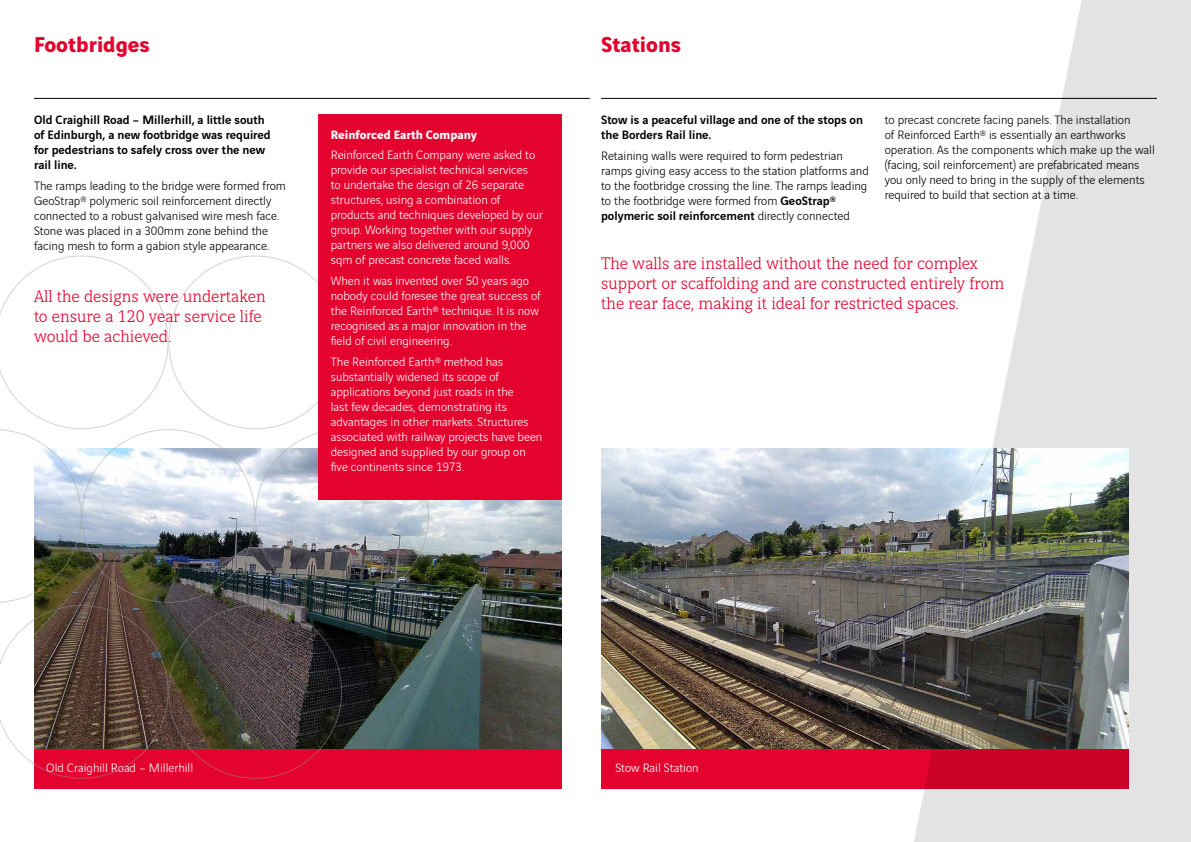
<style>
.page{position:relative;width:1191px;height:842px;background:#fff}
.page>*{position:absolute;margin:0;border:0;box-sizing:border-box;transform-origin:0 0}
.t1{font:700 23px "Vinci Sans";color:#e4032e}
.t2{font:300 18px/20px "Vinci Serif";color:#e4032e}
.t3{font:300 13px/15px "Vinci Sans";color:#fff}
.t4{font:300 13px/15px "Vinci Sans";color:#000}
.t5{font:500 13px/15px "Vinci Sans";color:#000}
.t6{font:700 13px "Vinci Sans";color:#fff}
.s1{font-weight:500}
</style>
<div class="page">
<img style="left:168px;top:449px;width:393px;height:300px">
<div style="left:34px;top:749px;width:527px;height:39px;background:#e4032e"></div>
<div style="left:601px;top:749px;width:527px;height:39px;background:#e4032e"></div>
<svg style="left:912px;top:0;width:279px;height:842px;fill:#e3e3e3"></svg>
<img style="left:601px;top:449px;width:527px;height:300px">
<hr style="left:34px;top:98px;width:556px;height:1px;background:#000">
<hr style="left:601px;top:98px;width:556px;height:1px;background:#000">
<svg style="left:0;top:256px;width:168px;height:523px"></svg>
<div style="left:317px;top:114px;width:244px;height:385px;background:#e4032e"></div>
<h1 class="t1" style="left:34px;top:26px;width:117px">Footbridges</h1>
<h1 class="t1" style="left:601px;top:26px;width:81px">Stations</h1>
<p class="t5" style="left:34px;top:111px;width:238px">Old Craighill Road – Millerhill, a little south of Edinburgh, a new footbridge was required for pedestrians to safely cross over the new rail line.</p>
<p class="t4" style="left:34px;top:177px;width:253px">The ramps leading to the bridge were formed from GeoStrap® polymeric soil reinforcement directly connected to a robust galvanised wire mesh face.<br>Stone was placed in a 300mm zone behind the facing mesh to form a gabion style appearance.</p>
<h2 class="t2" style="left:34px;top:285px;width:233px">All the designs were undertaken to ensure a 120 year service life would be achieved.</h2>
<p class="t6" style="left:331px;top:124px;width:148px">Reinforced Earth Company</p>
<p class="t3" style="left:331px;top:147px;width:214px">Reinforced Earth Company were asked to provide our specialist technical services<br>to undertake the design of 26 separate structures, using a combination of products and techniques developed by our group. Working together with our supply partners we also delivered around 9,000 sqm of precast concrete faced walls.</p>
<p class="t3" style="left:331px;top:272px;width:211px">When it was invented over 50 years ago nobody could foresee the great success of the Reinforced Earth® technique. It is now recognised as a major innovation in the field of civil engineering.</p>
<p class="t3" style="left:331px;top:353px;width:213px">The Reinforced Earth® method has substantially widened its scope of applications beyond just roads in the<br>last few decades, demonstrating its advantages in other markets. Structures associated with railway projects have been designed and supplied by our group on five continents since 1973.</p>
<p class="t5" style="left:601px;top:111px;width:263px">Stow is a peaceful village and one of the stops on the Borders Rail line.</p>
<p class="t4" style="left:601px;top:147px;width:269px">Retaining walls were required to form pedestrian ramps giving easy access to the station platforms and to the footbridge crossing the line. The ramps leading to the footbridge were formed from <span class="s1">GeoStrap® polymeric soil reinforcement</span> directly connected</p>
<p class="t4" style="left:884px;top:111px;width:272px">to precast concrete facing panels. The installation<br>of Reinforced Earth® is essentially an earthworks operation. As the components which make up the wall (facing, soil reinforcement) are prefabricated means you only need to bring in the supply of the elements required to build that section at a time.</p>
<h2 class="t2" style="left:601px;top:252px;width:404px">The walls are installed without the need for complex support or scaffolding and are constructed entirely from the rear face, making it ideal for restricted spaces.</h2>
<p class="t3" style="left:46px;top:759px;width:148px">Old Craighill Road – Millerhill</p>
<p class="t3" style="left:615px;top:759px;width:85px">Stow Rail Station</p>
</div>
